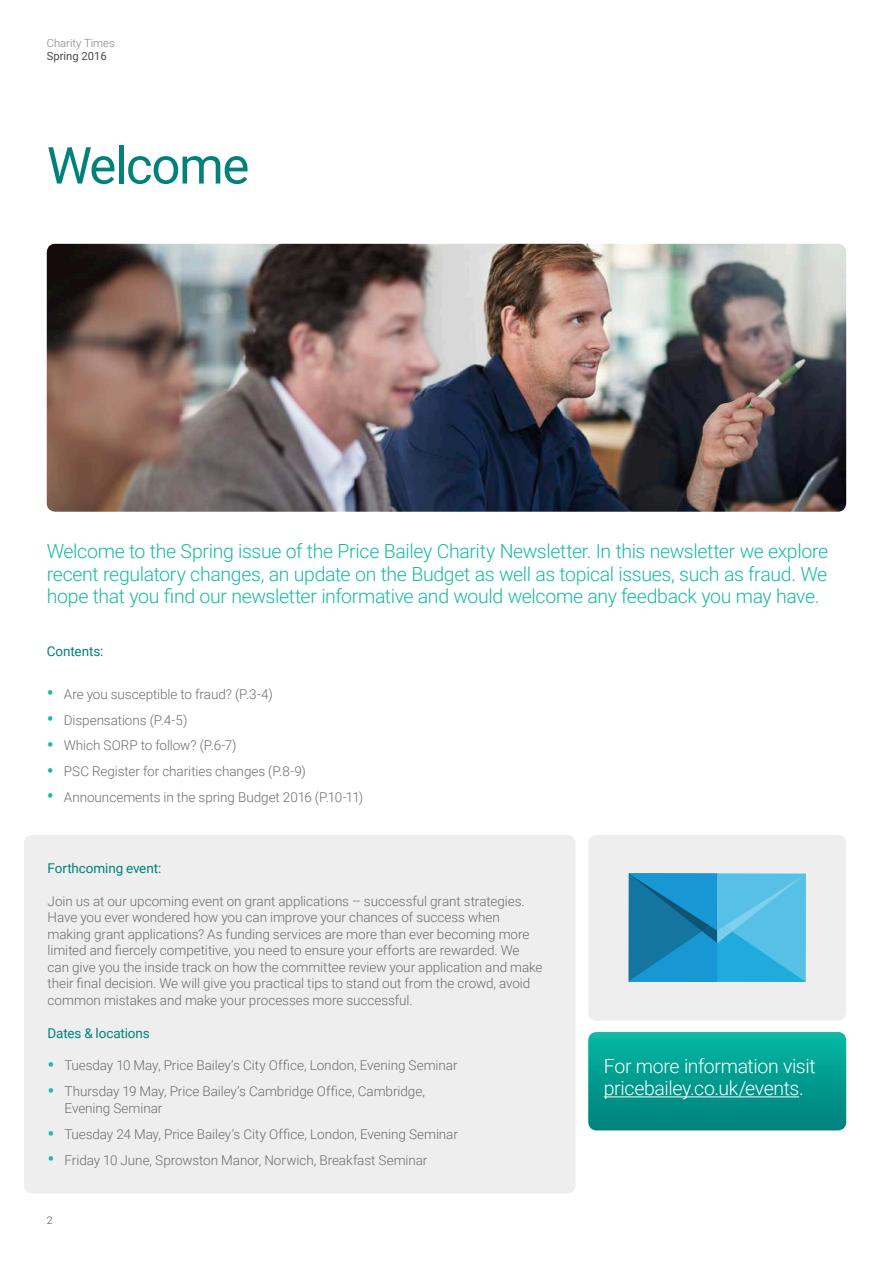
<style>
.page{position:relative;width:893px;height:1263px;background:#fff}
.page>*{position:absolute;margin:0;border:0;box-sizing:border-box;transform-origin:0 0}
.t1{font:51px "Roboto";letter-spacing:-.025em;color:#00827a}
.t2{font:300 19.5px/22.5px "Roboto";letter-spacing:-.02em;color:#17baa4;text-align:justify}
.t3{font:300 19.5px/22.5px "Roboto";letter-spacing:-.02em;color:#fff}
.t4{font:300 13.5px/16.5px "Roboto";letter-spacing:-.005em;color:#6c6d70}
.t5{font:13.5px "Roboto";letter-spacing:-.01em;color:#00827a}
.t6{font:300 11.25px "Roboto";color:#808285}
.t7{font:11.25px "Roboto";color:#4b4c4d}
.t8{font:300 10.5px "Roboto";color:#4b4c4d}
.s1{font-weight:400;font-size:21px;color:#17baa4}
</style>
<div class="page">
<div style="left:24px;top:835px;width:551px;height:358px;background:#eeeeef;border-radius:9px"></div>
<div style="left:588px;top:835px;width:258px;height:185px;background:#eeeeef;border-radius:9px"></div>
<img style="left:47px;top:244px;width:799px;height:268px">
<svg style="left:588px;top:1032px;width:258px;height:98px;background:#049c90"></svg>
<hr style="left:604px;top:1096px;width:195px;height:1px;background:#fff">
<svg style="left:628px;top:873px;width:178px;height:109px;background:#31a0cf"></svg>
<p class="t6" style="left:47px;top:35px;width:69px">Charity Times</p>
<p class="t7" style="left:47px;top:48px;width:62px">Spring 2016</p>
<h1 class="t1" style="left:47px;top:130px;width:204px">Welcome</h1>
<p class="t2" style="left:47px;top:539px;width:783px">Welcome to the Spring issue of the Price Bailey Charity Newsletter. In this newsletter we explore recent regulatory changes, an update on the Budget as well as topical issues, such as fraud. We hope that you find our newsletter informative and would welcome any feedback you may have.</p>
<p class="t5" style="left:47px;top:641px;width:58px">Contents:</p>
<p class="t4" style="left:47px;top:685px;width:227px"><span class="s1">•</span> Are you susceptible to fraud? (P.3-4)</p>
<p class="t4" style="left:47px;top:711px;width:142px"><span class="s1">•</span> Dispensations (P.4-5)</p>
<p class="t4" style="left:47px;top:737px;width:191px"><span class="s1">•</span> Which SORP to follow? (P.6-7)</p>
<p class="t4" style="left:47px;top:762px;width:261px"><span class="s1">•</span> PSC Register for charities changes (P.8-9)</p>
<p class="t4" style="left:47px;top:788px;width:318px"><span class="s1">•</span> Announcements in the spring Budget 2016 (P.10-11)</p>
<p class="t5" style="left:48px;top:858px;width:115px">Forthcoming event:</p>
<p class="t4" style="left:48px;top:892px;width:496px">Join us at our upcoming event on grant applications – successful grant strategies.<br>Have you ever wondered how you can improve your chances of success when making grant applications? As funding services are more than ever becoming more limited and fiercely competitive, you need to ensure your efforts are rewarded. We can give you the inside track on how the committee review your application and make their final decision. We will give you practical tips to stand out from the crowd, avoid common mistakes and make your processes more successful.</p>
<p class="t5" style="left:48px;top:1023px;width:104px">Dates &amp; locations</p>
<p class="t4" style="left:48px;top:1057px;width:411px"><span class="s1">•</span> Tuesday 10 May, Price Bailey’s City Office, London, Evening Seminar</p>
<p class="t4" style="left:65px;top:1082px;width:362px;line-height:17.2px;text-indent:-17px"><span class="s1">•</span> Thursday 19 May, Price Bailey’s Cambridge Office, Cambridge,<br>Evening Seminar</p>
<p class="t4" style="left:48px;top:1125px;width:412px"><span class="s1">•</span> Tuesday 24 May, Price Bailey’s City Office, London, Evening Seminar</p>
<p class="t4" style="left:48px;top:1151px;width:381px"><span class="s1">•</span> Friday 10 June, Sprowston Manor, Norwich, Breakfast Seminar</p>
<p class="t8" style="left:47px;top:1213px;width:7px">2</p>
<h2 class="t3" style="left:604px;top:1054px;width:213px">For more information visit pricebailey.co.uk/events.</h2>
</div>
